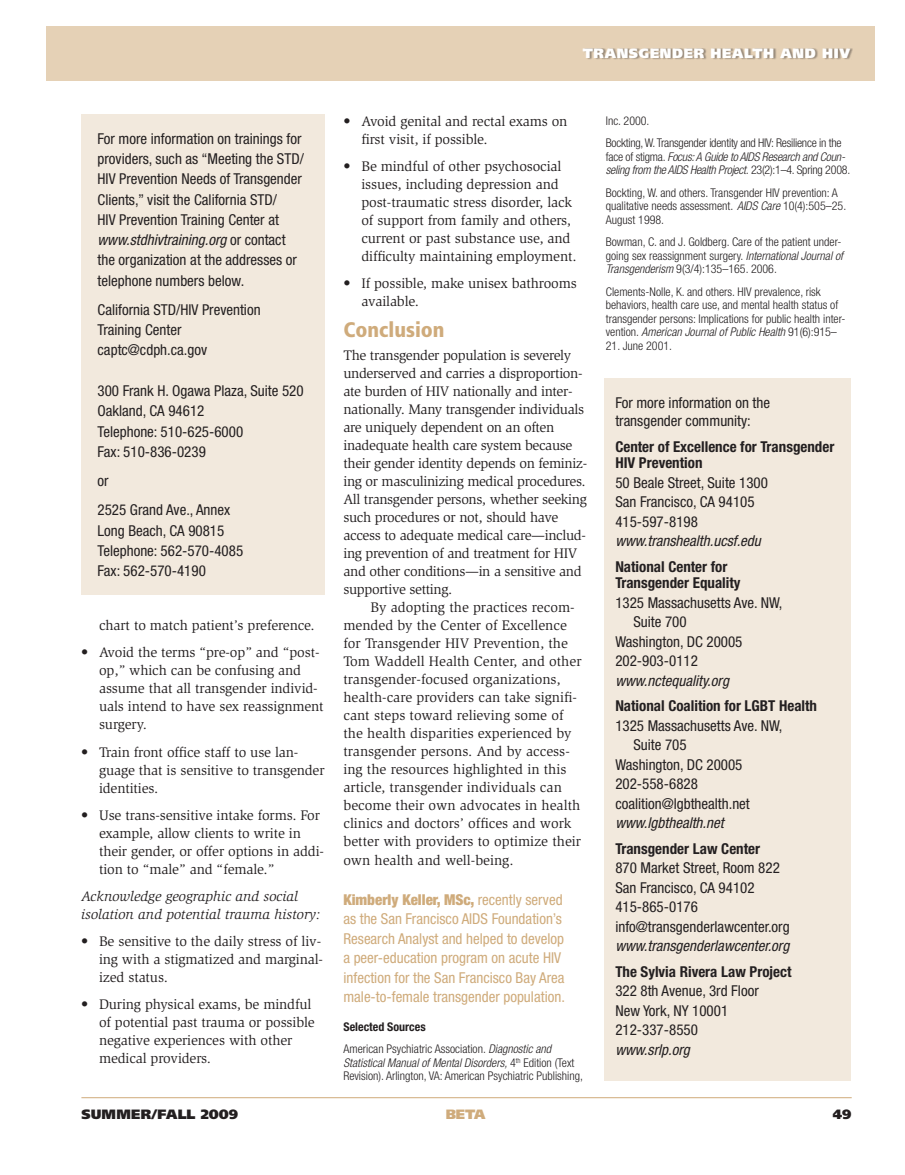
<style>
.page{position:relative;width:905px;height:1175px;background:#fff}
.page>*{position:absolute;margin:0;border:0;box-sizing:border-box;transform-origin:0 0}
.t1{font:900 condensed 21px "Frutiger";color:#cfab7b}
.t2{font:condensed 15px/20.2px "Helvetica Neue";color:#231f20}
.t3{font:condensed 15px/19.5px "Helvetica Neue";color:#cfab7b}
.t4{font:700 condensed 15px/16.5px "Helvetica Neue";color:#231f20}
.t5{font:italic condensed 15px "Helvetica Neue";color:#231f20}
.t6{font:14.25px/18px "Slimbach";letter-spacing:-.01em;color:#231f20}
.t7{font:italic 14.25px/18px "Slimbach";color:#231f20}
.t8{font:900 13.5px "Frutiger";letter-spacing:.05em;color:#fff}
.t9{font:900 13.5px "Frutiger";letter-spacing:.01em;color:#231f20}
.t10{font:900 13.5px "Frutiger";color:#cfab7b}
.t11{font:300 condensed 12px/13.5px "Helvetica Neue";color:#231f20}
.t12{font:italic 300 condensed 12px/13.5px "Helvetica Neue";letter-spacing:-.02em;color:#231f20}
.t13{font:300 condensed 12px/22.5px "Helvetica Neue";letter-spacing:-.02em;color:#231f20}
.s1{font-style:italic}
.s2{font-weight:900}
.s3{font-weight:700}
.s4{font-style:normal}
</style>
<div class="page">
<div style="left:46px;top:27px;width:828px;height:54px;background:#e5d1b6"></div>
<div style="left:583px;top:48px;width:269px;height:13px;background:#231f20;opacity:.4"></div>
<hr style="left:81px;top:1097px;width:770px;height:1px;background:#cfab7b">
<div style="left:81px;top:114px;width:243px;height:480px;background:#f2e9dd"></div>
<div style="left:604px;top:378px;width:246px;height:702px;background:#f2e9dd"></div>
<p class="t8" style="left:582px;top:45px;width:13px">TRA</p>
<p class="t8" style="left:616px;top:45px;width:75px">NSGENDER</p>
<p class="t8" style="left:710px;top:45px;width:23px">HEALT</p>
<p class="t8" style="left:763px;top:45px;width:88px">H AND HIV</p>
<p class="t2" style="left:98px;top:128px;width:208px">For more information on trainings for providers, such as “Meeting the STD/ HIV Prevention Needs of Transgender Clients,” visit the California STD/<br>HIV Prevention Training Center at <span class="s1">www.stdhivtraining.org</span> or contact the organization at the addresses or telephone numbers below.</p>
<p class="t2" style="left:98px;top:299px;width:164px">California STD/HIV Prevention<br>Training Center captc@cdph.ca.gov</p>
<p class="t2" style="left:98px;top:380px;width:207px">300 Frank H. Ogawa Plaza, Suite 520<br>Oakland, CA 94612<br>Telephone: 510-625-6000<br>Fax: 510-836-0239</p>
<p class="t2" style="left:98px;top:466px;width:134px;line-height:29.2px">or<br>2525 Grand Ave., Annex</p>
<p class="t2" style="left:98px;top:520px;width:147px">Long Beach, CA 90815<br>Telephone: 562-570-4085<br>Fax: 562-570-4190</p>
<p class="t6" style="left:99px;top:617px;width:217px">chart to match patient’s preference.</p>
<p class="t6" style="left:99px;top:644px;width:226px;text-indent:-18px">• Avoid the terms “pre-op” and “post&shy;op,” which can be confusing and assume that all transgender individ&shy;uals intend to have sex reassignment surgery.</p>
<p class="t6" style="left:99px;top:743px;width:227px;text-indent:-18px">• Train front office staff to use lan&shy;guage that is sensitive to transgender identities.</p>
<p class="t6" style="left:99px;top:806px;width:226px;text-indent:-18px">• Use trans-sensitive intake forms. For example, allow clients to write in their gender, or offer options in addi&shy;tion to “male” and “female.”</p>
<p class="t7" style="left:81px;top:887px;width:241px">Acknowledge geographic and social isolation and potential trauma history:</p>
<p class="t6" style="left:99px;top:932px;width:225px;text-indent:-18px">• Be sensitive to the daily stress of liv&shy;ing with a stigmatized and marginal&shy;ized status.</p>
<p class="t6" style="left:99px;top:995px;width:217px;text-indent:-18px">• During physical exams, be mindful of potential past trauma or possible negative experiences with other medical providers.</p>
<p class="t6" style="left:361px;top:112px;width:207px;text-indent:-18px">• Avoid genital and rectal exams on first visit, if possible.</p>
<p class="t6" style="left:361px;top:157px;width:217px;text-indent:-18px">• Be mindful of other psychosocial issues, including depression and post-traumatic stress disorder, lack of support from family and others, current or past substance use, and difficulty maintaining employment.</p>
<p class="t6" style="left:361px;top:274px;width:217px;text-indent:-18px">• If possible, make unisex bathrooms available.</p>
<h1 class="t1" style="left:343px;top:317px;width:103px">Conclusion</h1>
<p class="t6" style="left:343px;top:346px;width:245px">The transgender population is severely underserved and carries a disproportion&shy;ate burden of HIV nationally and inter&shy;nationally. Many transgender individuals are uniquely dependent on an often inadequate health care system because their gender identity depends on feminiz&shy;ing or masculinizing medical procedures.<br>All transgender persons, whether seeking such procedures or not, should have access to adequate medical care—includ&shy;ing prevention of and treatment for HIV and other conditions—in a sensitive and supportive setting.</p>
<p class="t6" style="left:343px;top:598px;width:240px;text-indent:27px">By adopting the practices recom&shy;mended by the Center of Excellence for Transgender HIV Prevention, the Tom Waddell Health Center, and other transgender-focused organizations, health-care providers can take signifi&shy;cant steps toward relieving some of the health disparities experienced by transgender persons. And by access&shy;ing the resources highlighted in this article, transgender individuals can become their own advocates in health clinics and doctors’ offices and work better with providers to optimize their</p>
<p class="t6" style="left:343px;top:851px;width:172px">own health and well-being.</p>
<p class="t3" style="left:343px;top:889px;width:223px"><span class="s2">Kimberly Keller, MSc,</span> recently served as the San Francisco AIDS Foundation’s Research Analyst and helped to develop a peer-education program on acute HIV infection for the San Francisco Bay Area male-to-female transgender population.</p>
<p class="t11" style="left:343px;top:1015px;width:209px;line-height:22.5px"><span class="s3">Selected Sources<br></span>American Psychiatric Association. <span class="s1">Diagnostic and</span></p>
<p class="t11" style="left:343px;top:1055px;width:241px"><span class="s1">Statistical Manual of Mental Disorders,</span> 4<sup>th</sup> Edition (Text<br>Revision). Arlington, VA: American Psychiatric Publishing,</p>
<p class="t13" style="left:605px;top:109px;width:237px">Inc. 2000.<br>Bockting, W. Transgender identity and HIV: Resilience in the</p>
<p class="t12" style="left:605px;top:149px;width:246px"><span class="s4">face of stigma.</span> Focus: A Guide to AIDS Research and Coun&shy;seling from the AIDS Health Project. <span class="s4">23(2):1–4. Spring 2008.</span></p>
<p class="t11" style="left:605px;top:185px;width:242px">Bockting, W. and others. Transgender HIV prevention: A qualitative needs assessment. <span class="s1">AIDS Care</span> 10(4):505–25.<br>August 1998.</p>
<p class="t11" style="left:605px;top:235px;width:239px">Bowman, C. and J. Goldberg. Care of the patient under&shy;going sex reassignment surgery. <span class="s1">International Journal of<br>Transgenderism</span> 9(3/4):135–165. 2006.</p>
<p class="t11" style="left:605px;top:284px;width:241px">Clements-Nolle, K. and others. HIV prevalence, risk behaviors, health care use, and mental health status of transgender persons: Implications for public health inter&shy;vention. <span class="s1">American Journal of Public Health</span> 91(6):915–</p>
<p class="t11" style="left:605px;top:338px;width:68px">21. June 2001.</p>
<p class="t2" style="left:615px;top:393px;width:156px;line-height:18px">For more information on the transgender community:</p>
<p class="t4" style="left:615px;top:438px;width:220px">Center of Excellence for Transgender<br>HIV Prevention</p>
<p class="t2" style="left:615px;top:472px;width:154px;line-height:19.5px">50 Beale Street, Suite 1300<br>San Francisco, CA 94105<br>415-597-8198</p>
<p class="t5" style="left:615px;top:532px;width:147px">www.transhealth.ucsf.edu</p>
<p class="t4" style="left:615px;top:558px;width:127px">National Center for<br>Transgender Equality</p>
<p class="t2" style="left:615px;top:592px;width:169px">1325 Massachusetts Ave. NW,</p>
<p class="t2" style="left:633px;top:611px;width:55px">Suite 700</p>
<p class="t2" style="left:615px;top:631px;width:129px">Washington, DC 20005</p>
<p class="t2" style="left:615px;top:650px;width:84px">202-903-0112</p>
<p class="t5" style="left:615px;top:671px;width:115px">www.nctequality.org</p>
<p class="t4" style="left:615px;top:697px;width:203px">National Coalition for LGBT Health</p>
<p class="t2" style="left:615px;top:715px;width:169px">1325 Massachusetts Ave. NW,</p>
<p class="t2" style="left:633px;top:734px;width:55px">Suite 705</p>
<p class="t2" style="left:615px;top:754px;width:129px">Washington, DC 20005</p>
<p class="t2" style="left:615px;top:773px;width:84px">202-558-6828</p>
<p class="t2" style="left:615px;top:793px;width:136px">coalition@lgbthealth.net</p>
<p class="t5" style="left:615px;top:814px;width:110px">www.lgbthealth.net</p>
<p class="t4" style="left:615px;top:840px;width:146px">Transgender Law Center</p>
<p class="t2" style="left:615px;top:858px;width:176px;line-height:19.5px">870 Market Street, Room 822<br>San Francisco, CA 94102<br>415-865-0176 info@transgenderlawcenter.org</p>
<p class="t5" style="left:615px;top:937px;width:175px">www.transgenderlawcenter.org</p>
<p class="t4" style="left:615px;top:963px;width:178px">The Sylvia Rivera Law Project</p>
<p class="t2" style="left:615px;top:981px;width:145px;line-height:19.5px">322 8th Avenue, 3rd Floor<br>New York, NY 10001<br>212-337-8550</p>
<p class="t5" style="left:615px;top:1040px;width:76px">www.srlp.org</p>
<p class="t9" style="left:81px;top:1106px;width:158px">SUMMER/FALL 2009</p>
<p class="t10" style="left:446px;top:1106px;width:41px">BETA</p>
<p class="t9" style="left:832px;top:1106px;width:20px">49</p>
</div>
